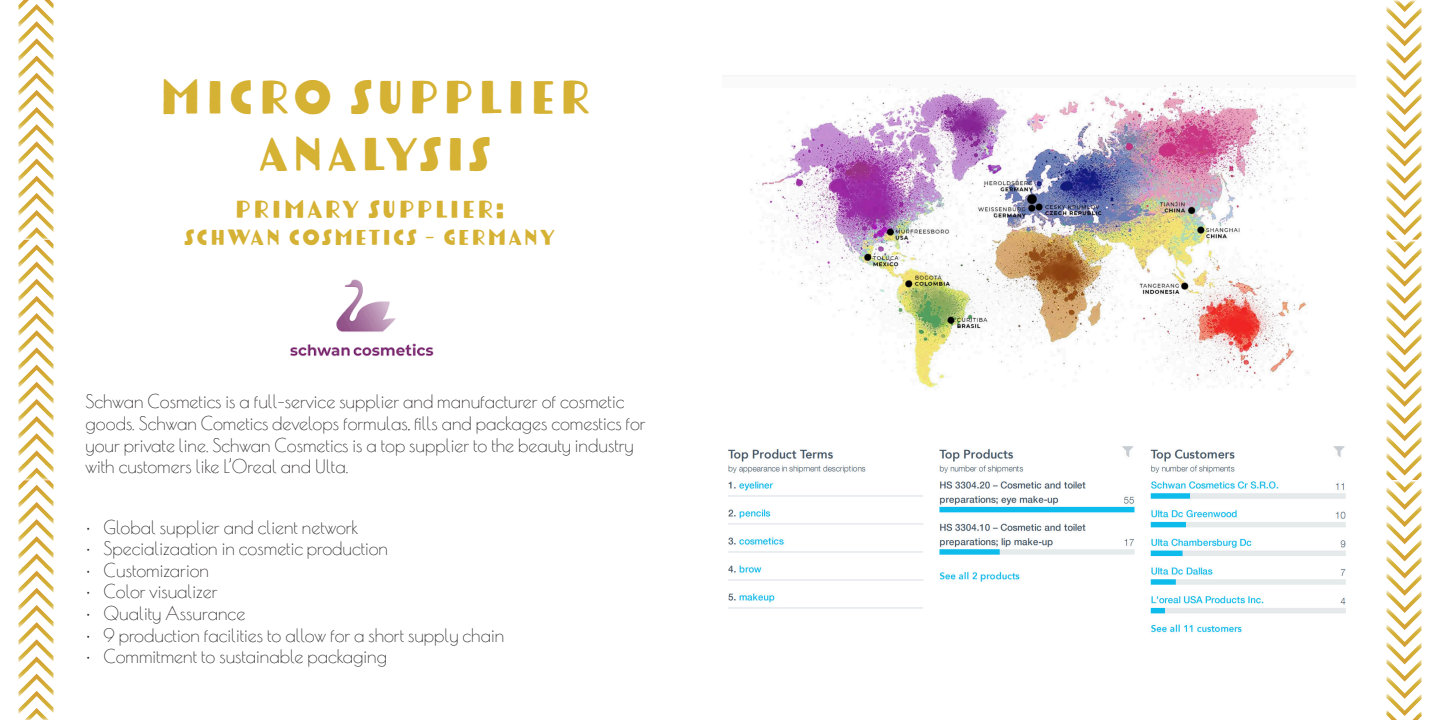
<style>
.page{position:relative;width:1440px;height:720px;background:#fff}
.page>*{position:absolute;margin:0;border:0;box-sizing:border-box;transform-origin:0 0}
.t1{font:48px/57.6px "Tomarik Display";color:#d5b134;text-align:center}
.t2{font:25px "Tomarik Display";color:#d5b134}
.t3{font:22px "Tomarik Display";color:#d5b134}
.t4{font:18px/21.6px "Poiret One";color:#231f20}
</style>
<div class="page">
<svg style="left:19px;top:0;width:34px;height:720px"></svg>
<svg style="left:1387px;top:0;width:34px;height:720px"></svg>
<img style="left:751px;top:83px;width:557px;height:307px">
<img style="left:728px;top:446px;width:618px;height:187px">
<img style="left:290px;top:279px;width:144px;height:78px">
<p class="t1" style="left:158px;top:63px;width:436px">MICRO SUPPLIER<br>ANALYSIS</p>
<p class="t2" style="left:234px;top:188px;width:273px">PRIMARY SUPPLIER:</p>
<p class="t3" style="left:184px;top:218px;width:374px">SCHWAN COSMETICS - GERMANY</p>
<p class="t4" style="left:86px;top:390px;width:562px">Schwan Cosmetics is a full-service supplier and manufacturer of cosmetic goods. Schwan Cometics develops formulas, fills and packages comestics for your private line. Schwan Cosmetics is a top supplier to the beauty industry with customers like L’Oreal and Ulta.</p>
<p class="t4" style="left:86px;top:515px;width:274px">• Global supplier and client network</p>
<p class="t4" style="left:86px;top:536px;width:304px">• Specializaation in cosmetic production</p>
<p class="t4" style="left:86px;top:558px;width:125px">• Customizarion</p>
<p class="t4" style="left:86px;top:580px;width:133px">• Color visualizer</p>
<p class="t4" style="left:86px;top:601px;width:161px">• Quality Assurance</p>
<p class="t4" style="left:86px;top:623px;width:420px">• 9 production facilities to allow for a short supply chain</p>
<p class="t4" style="left:86px;top:644px;width:303px">• Commitment to sustainable packaging</p>
</div>
